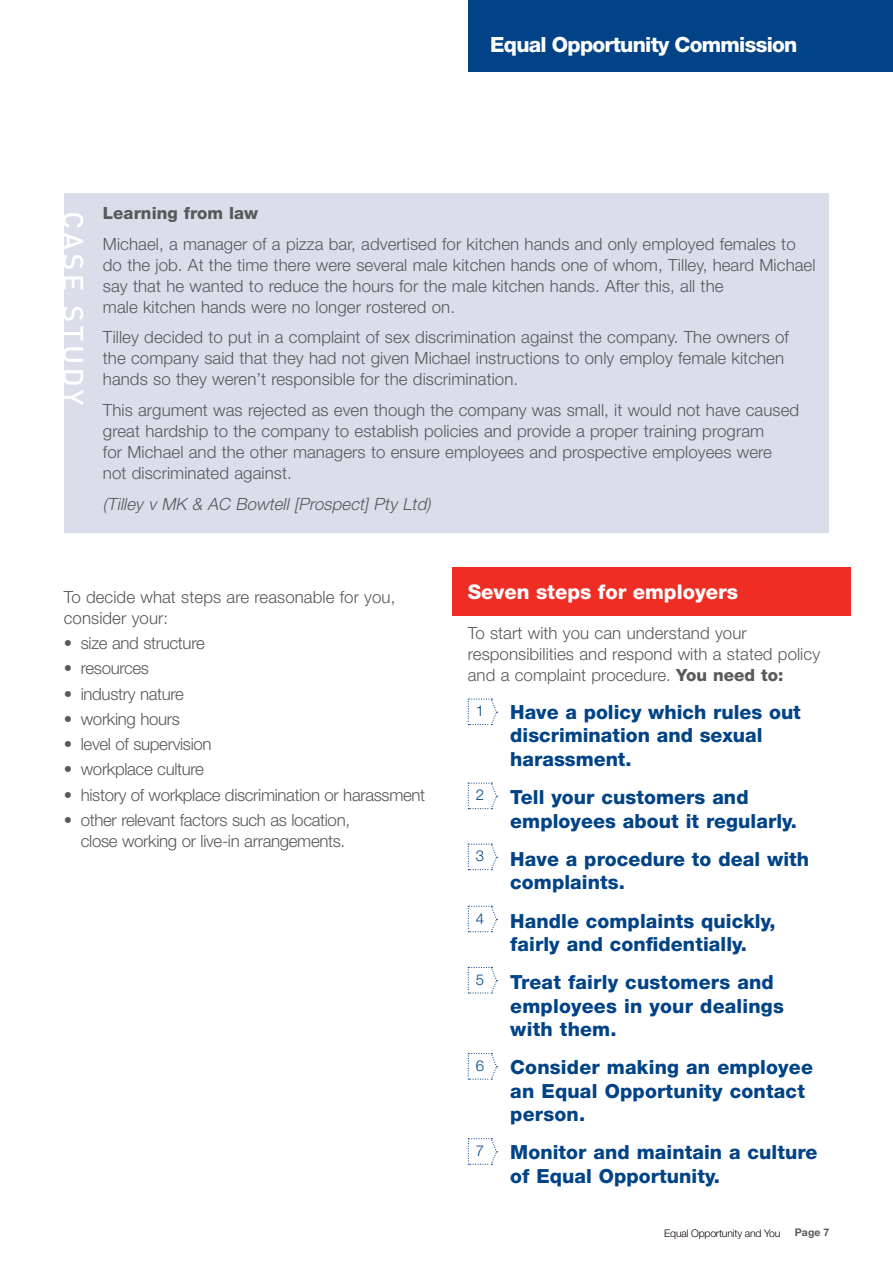
<style>
.page{position:relative;width:893px;height:1263px;background:#fff}
.page>*{position:absolute;margin:0;border:0;box-sizing:border-box;transform-origin:0 0}
.t1{font:800 21px "Helvetica Neue LT Std";letter-spacing:-.035em;color:#fff}
.Headings_H2{font:800 20.25px "Helvetica Neue LT Std";color:#fff}
.Body_text{font:800 19.5px/23.4px "Helvetica Neue LT Std";letter-spacing:.005em;color:#014386}
.case_study_text{font:300 16.8px/21px "Helvetica Neue";letter-spacing:.005em;color:#58595b}
.case_study_text-2{font:300 16.8px/21px "Helvetica Neue";letter-spacing:-.02em;color:#58595b;text-align:right}
.Body_text-2{font:300 16.8px/21px "Helvetica Neue";letter-spacing:.005em;color:#58595b}
.case_study_text-3{font:italic 300 16.8px "Helvetica Neue";color:#58595b}
.case_study_header{font:800 16.8px "Helvetica Neue LT Std";letter-spacing:.005em;color:#58595b}
.Body_text-3{font:300 15px "Helvetica Neue";color:#014386}
.t2{font:300 10.5px "Helvetica Neue";letter-spacing:-.02em;color:#100906}
.t3{font:700 10.5px "Helvetica Neue LT Std";color:#58595b}
.s1{font-family:"Helvetica Neue LT Std";font-weight:700}
.s2{font-family:"Helvetica Neue LT Std";font-weight:800}
</style>
<div class="page">
<div style="left:468px;top:0;width:425px;height:72px;background:#014386"></div>
<div style="left:452px;top:567px;width:399px;height:49px;background:#ee2e24"></div>
<div style="left:65px;top:194px;width:764px;height:339px;background:#dbddeb"></div>
<svg style="left:468px;top:698px;width:30px;height:27px"></svg>
<svg style="left:468px;top:782px;width:30px;height:27px"></svg>
<svg style="left:468px;top:843px;width:30px;height:27px"></svg>
<svg style="left:468px;top:906px;width:30px;height:26px"></svg>
<svg style="left:468px;top:967px;width:30px;height:26px"></svg>
<svg style="left:468px;top:1053px;width:30px;height:27px"></svg>
<svg style="left:468px;top:1138px;width:30px;height:27px"></svg>
<svg style="left:64px;top:213px;width:19px;height:192px"></svg>
<p class="t1" style="left:490px;top:32px;width:309px">Equal Opportunity Commission</p>
<h4 class="case_study_header" style="left:103px;top:203px;width:157px">Learning from law</h4>
<p class="case_study_text" style="left:103px;top:233px;width:714px">Michael, a manager of a pizza bar, advertised for kitchen hands and only employed females to do the job. At the time there were several male kitchen hands one of whom, Tilley, heard Michael say that he wanted to reduce the hours for the male kitchen hands. After this, all the<br>male kitchen hands were no longer rostered on.</p>
<p class="case_study_text" style="left:103px;top:327px;width:688px">Tilley decided to put in a complaint of sex discrimination against the company. The owners of the company said that they had not given Michael instructions to only employ female kitchen hands so they weren’t responsible for the discrimination.</p>
<p class="case_study_text" style="left:103px;top:399px;width:698px">This argument was rejected as even though the company was small, it would not have caused great hardship to the company to establish policies and provide a proper training program<br>for Michael and the other managers to ensure employees and prospective employees were not discriminated against.</p>
<p class="case_study_text-3" style="left:103px;top:493px;width:329px">(Tilley v MK &amp; AC Bowtell [Prospect] Pty Ltd)</p>
<p class="Body_text-2" style="left:64px;top:586px;width:333px">To decide what steps are reasonable for you, consider your:</p>
<p class="case_study_text-2" style="left:64px;top:632px;width:142px"><span class="s1">•</span> size and structure</p>
<p class="case_study_text-2" style="left:64px;top:657px;width:87px"><span class="s1">•</span> resources</p>
<p class="case_study_text-2" style="left:64px;top:683px;width:122px"><span class="s1">•</span> industry nature</p>
<p class="case_study_text-2" style="left:64px;top:708px;width:118px"><span class="s1">•</span> working hours</p>
<p class="case_study_text-2" style="left:64px;top:733px;width:149px"><span class="s1">•</span> level of supervision</p>
<p class="case_study_text-2" style="left:64px;top:758px;width:142px"><span class="s1">•</span> workplace culture</p>
<p class="case_study_text-2" style="left:64px;top:784px;width:363px"><span class="s1">•</span> history of workplace discrimination or harassment</p>
<p class="case_study_text-2" style="left:64px;top:809px;width:288px"><span class="s1">•</span> other relevant factors such as location, close working or live-in arrangements.</p>
<h2 class="Headings_H2" style="left:468px;top:580px;width:272px">Seven steps for employers</h2>
<p class="Body_text-2" style="left:468px;top:622px;width:354px">To start with you can understand your responsibilities and respond with a stated policy and a complaint procedure. <span class="s2">You need to:</span></p>
<p class="Body_text" style="left:510px;top:700px;width:292px">Have a policy which rules out discrimination and sexual harassment.</p>
<p class="Body_text" style="left:510px;top:785px;width:286px">Tell your customers and employees about it regularly.</p>
<p class="Body_text" style="left:510px;top:847px;width:300px">Have a procedure to deal with complaints.</p>
<p class="Body_text" style="left:510px;top:909px;width:267px">Handle complaints quickly, fairly and confidentially.</p>
<p class="Body_text" style="left:510px;top:970px;width:275px">Treat fairly customers and employees in your dealings with them.</p>
<p class="Body_text" style="left:510px;top:1055px;width:304px">Consider making an employee an Equal Opportunity contact person.</p>
<p class="Body_text" style="left:510px;top:1141px;width:309px">Monitor and maintain a culture of Equal Opportunity.</p>
<p class="Body_text-3" style="left:476px;top:702px;width:10px">1</p>
<p class="Body_text-3" style="left:476px;top:786px;width:10px">2</p>
<p class="Body_text-3" style="left:476px;top:847px;width:10px">3</p>
<p class="Body_text-3" style="left:476px;top:909px;width:10px">4</p>
<p class="Body_text-3" style="left:476px;top:970px;width:10px">5</p>
<p class="Body_text-3" style="left:476px;top:1056px;width:10px">6</p>
<p class="Body_text-3" style="left:476px;top:1141px;width:10px">7</p>
<p class="t2" style="left:664px;top:1227px;width:118px">Equal Opportunity and You</p>
<p class="t3" style="left:795px;top:1226px;width:36px">Page 7</p>
</div>
